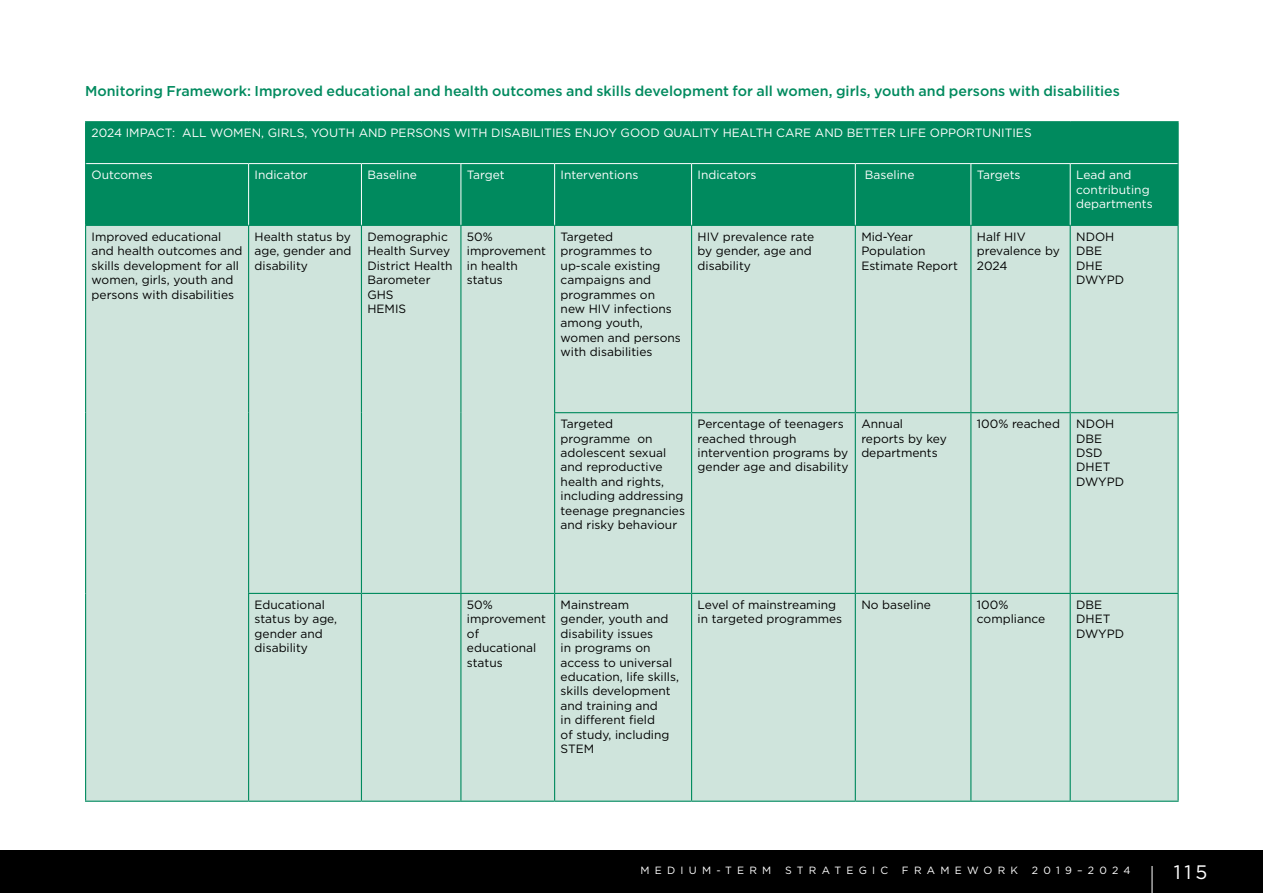
<style>
.page{position:relative;width:1263px;height:893px;background:#fff}
.page>*{position:absolute;margin:0;border:0;box-sizing:border-box;transform-origin:0 0}
.t1{font:19.5px "Gotham";color:#fff}
.t2{font:500 14.25px "Gotham";color:#008a5e}
.t3{font:12px/14.4px "Gotham";color:#000}
.t4{font:12px/14.4px "Gotham";color:#fff}
.t5{font:10.5px "Gotham";letter-spacing:.5em;color:#fff}
</style>
<div class="page">
<div style="left:0;top:850px;width:1263px;height:43px;background:#000"></div>
<svg style="left:1152px;top:866px;width:1px;height:27px"></svg>
<div style="left:86px;top:122px;width:1091px;height:103px;background:#008a5e"></div>
<div style="left:86px;top:226px;width:1091px;height:575px;background:#cfe4dc"></div>
<hr style="left:85px;top:121px;width:164px;height:1px;background:#008a5e">
<hr style="left:85px;top:122px;width:1px;height:42px;background:#008a5e">
<hr style="left:249px;top:121px;width:112px;height:1px;background:#008a5e">
<hr style="left:361px;top:121px;width:100px;height:1px;background:#008a5e">
<hr style="left:461px;top:121px;width:94px;height:1px;background:#008a5e">
<hr style="left:555px;top:121px;width:137px;height:1px;background:#008a5e">
<hr style="left:692px;top:121px;width:163px;height:1px;background:#008a5e">
<hr style="left:855px;top:121px;width:116px;height:1px;background:#008a5e">
<hr style="left:971px;top:121px;width:99px;height:1px;background:#008a5e">
<hr style="left:1070px;top:121px;width:109px;height:1px;background:#008a5e">
<hr style="left:1177px;top:122px;width:2px;height:42px;background:#008a5e">
<hr style="left:85px;top:164px;width:1px;height:61px;background:#008a5e">
<hr style="left:1177px;top:164px;width:2px;height:61px;background:#008a5e">
<hr style="left:85px;top:225px;width:164px;height:1px;background:#008a5e">
<hr style="left:85px;top:226px;width:1px;height:187px;background:#008a5e">
<hr style="left:249px;top:225px;width:112px;height:1px;background:#008a5e">
<hr style="left:248px;top:226px;width:1px;height:187px;background:#008a5e">
<hr style="left:361px;top:225px;width:100px;height:1px;background:#008a5e">
<hr style="left:361px;top:226px;width:1px;height:187px;background:#008a5e">
<hr style="left:461px;top:225px;width:94px;height:1px;background:#008a5e">
<hr style="left:460px;top:226px;width:1px;height:187px;background:#008a5e">
<hr style="left:555px;top:225px;width:137px;height:1px;background:#008a5e">
<hr style="left:554px;top:226px;width:1px;height:186px;background:#008a5e">
<hr style="left:692px;top:225px;width:163px;height:1px;background:#008a5e">
<hr style="left:691px;top:226px;width:1px;height:186px;background:#008a5e">
<hr style="left:855px;top:225px;width:116px;height:1px;background:#008a5e">
<hr style="left:855px;top:226px;width:1px;height:186px;background:#008a5e">
<hr style="left:971px;top:225px;width:99px;height:1px;background:#008a5e">
<hr style="left:970px;top:226px;width:1px;height:186px;background:#008a5e">
<hr style="left:1070px;top:225px;width:109px;height:1px;background:#008a5e">
<hr style="left:1070px;top:226px;width:1px;height:186px;background:#008a5e">
<hr style="left:1177px;top:226px;width:2px;height:186px;background:#008a5e">
<hr style="left:85px;top:413px;width:1px;height:180px;background:#008a5e">
<hr style="left:248px;top:413px;width:1px;height:180px;background:#008a5e">
<hr style="left:361px;top:413px;width:1px;height:180px;background:#008a5e">
<hr style="left:460px;top:413px;width:1px;height:180px;background:#008a5e">
<hr style="left:554px;top:412px;width:138px;height:1px;background:#008a5e">
<hr style="left:554px;top:413px;width:1px;height:180px;background:#008a5e">
<hr style="left:692px;top:412px;width:163px;height:1px;background:#008a5e">
<hr style="left:691px;top:413px;width:1px;height:180px;background:#008a5e">
<hr style="left:855px;top:412px;width:116px;height:1px;background:#008a5e">
<hr style="left:855px;top:413px;width:1px;height:180px;background:#008a5e">
<hr style="left:971px;top:412px;width:99px;height:1px;background:#008a5e">
<hr style="left:970px;top:413px;width:1px;height:180px;background:#008a5e">
<hr style="left:1070px;top:412px;width:109px;height:1px;background:#008a5e">
<hr style="left:1070px;top:413px;width:1px;height:180px;background:#008a5e">
<hr style="left:1177px;top:413px;width:2px;height:180px;background:#008a5e">
<hr style="left:85px;top:593px;width:1px;height:208px;background:#008a5e">
<hr style="left:248px;top:593px;width:113px;height:1px;background:#008a5e">
<hr style="left:248px;top:594px;width:1px;height:207px;background:#008a5e">
<hr style="left:361px;top:593px;width:100px;height:1px;background:#008a5e">
<hr style="left:361px;top:594px;width:1px;height:207px;background:#008a5e">
<hr style="left:461px;top:593px;width:94px;height:1px;background:#008a5e">
<hr style="left:460px;top:594px;width:1px;height:207px;background:#008a5e">
<hr style="left:555px;top:593px;width:137px;height:1px;background:#008a5e">
<hr style="left:554px;top:594px;width:1px;height:207px;background:#008a5e">
<hr style="left:692px;top:593px;width:163px;height:1px;background:#008a5e">
<hr style="left:691px;top:594px;width:1px;height:207px;background:#008a5e">
<hr style="left:855px;top:593px;width:116px;height:1px;background:#008a5e">
<hr style="left:855px;top:594px;width:1px;height:207px;background:#008a5e">
<hr style="left:971px;top:593px;width:99px;height:1px;background:#008a5e">
<hr style="left:970px;top:594px;width:1px;height:207px;background:#008a5e">
<hr style="left:1070px;top:593px;width:109px;height:1px;background:#008a5e">
<hr style="left:1070px;top:594px;width:1px;height:207px;background:#008a5e">
<hr style="left:1177px;top:594px;width:2px;height:207px;background:#008a5e">
<hr style="left:85px;top:801px;width:164px;height:1px;background:#008a5e">
<hr style="left:249px;top:801px;width:112px;height:1px;background:#008a5e">
<hr style="left:361px;top:801px;width:100px;height:1px;background:#008a5e">
<hr style="left:461px;top:801px;width:94px;height:1px;background:#008a5e">
<hr style="left:555px;top:801px;width:137px;height:1px;background:#008a5e">
<hr style="left:692px;top:801px;width:163px;height:1px;background:#008a5e">
<hr style="left:855px;top:801px;width:116px;height:1px;background:#008a5e">
<hr style="left:971px;top:801px;width:99px;height:1px;background:#008a5e">
<hr style="left:1070px;top:801px;width:109px;height:1px;background:#008a5e">
<hr style="left:86px;top:163px;width:163px;height:1px;background:#fff">
<hr style="left:249px;top:163px;width:112px;height:1px;background:#fff">
<hr style="left:248px;top:164px;width:1px;height:61px;background:#fff">
<hr style="left:361px;top:163px;width:100px;height:1px;background:#fff">
<hr style="left:361px;top:164px;width:1px;height:61px;background:#fff">
<hr style="left:461px;top:163px;width:94px;height:1px;background:#fff">
<hr style="left:460px;top:164px;width:1px;height:61px;background:#fff">
<hr style="left:555px;top:163px;width:137px;height:1px;background:#fff">
<hr style="left:554px;top:164px;width:1px;height:61px;background:#fff">
<hr style="left:692px;top:163px;width:163px;height:1px;background:#fff">
<hr style="left:691px;top:164px;width:1px;height:61px;background:#fff">
<hr style="left:855px;top:163px;width:116px;height:1px;background:#fff">
<hr style="left:855px;top:164px;width:1px;height:61px;background:#fff">
<hr style="left:971px;top:163px;width:99px;height:1px;background:#fff">
<hr style="left:970px;top:164px;width:1px;height:61px;background:#fff">
<hr style="left:1070px;top:163px;width:107px;height:1px;background:#fff">
<hr style="left:1070px;top:164px;width:1px;height:61px;background:#fff">
<p class="t2" style="left:85px;top:82px;width:1036px">Monitoring Framework: Improved educational and health outcomes and skills development for all women, girls, youth and persons with disabilities</p>
<p class="t4" style="left:92px;top:126px;width:941px">2024 IMPACT: ALL WOMEN, GIRLS, YOUTH AND PERSONS WITH DISABILITIES ENJOY GOOD QUALITY HEALTH CARE AND BETTER LIFE OPPORTUNITIES</p>
<p class="t4" style="left:92px;top:167px;width:63px">Outcomes</p>
<p class="t4" style="left:255px;top:167px;width:55px">Indicator</p>
<p class="t4" style="left:367px;top:167px;width:51px">Baseline</p>
<p class="t4" style="left:467px;top:167px;width:39px">Target</p>
<p class="t4" style="left:561px;top:167px;width:79px">Interventions</p>
<p class="t4" style="left:698px;top:167px;width:61px">Indicators</p>
<p class="t4" style="left:865px;top:167px;width:51px">Baseline</p>
<p class="t4" style="left:977px;top:167px;width:45px">Targets</p>
<p class="t4" style="left:1076px;top:167px;width:78px">Lead and contributing departments</p>
<p class="t3" style="left:92px;top:229px;width:152px">Improved educational and health outcomes and skills development for all women, girls, youth and persons with disabilities</p>
<p class="t3" style="left:255px;top:229px;width:98px;text-align:justify">Health status by age, gender and disability</p>
<p class="t3" style="left:367px;top:229px;width:87px">Demographic<br>Health Survey<br>District Health<br>Barometer<br>GHS<br>HEMIS</p>
<p class="t3" style="left:467px;top:229px;width:81px">50% improvement in health status</p>
<p class="t3" style="left:561px;top:229px;width:122px">Targeted programmes to up-scale existing campaigns and programmes on new HIV infections among youth, women and persons with disabilities</p>
<p class="t3" style="left:698px;top:229px;width:118px">HIV prevalence rate by gender, age and disability</p>
<p class="t3" style="left:861px;top:229px;width:98px">Mid-Year<br>Population<br>Estimate Report</p>
<p class="t3" style="left:977px;top:229px;width:84px">Half HIV prevalence by<br>2024</p>
<p class="t3" style="left:1076px;top:229px;width:49px">NDOH<br>DBE<br>DHE<br>DWYPD</p>
<p class="t3" style="left:561px;top:417px;width:126px">Targeted programme on adolescent sexual and reproductive health and rights, including addressing teenage pregnancies and risky behaviour</p>
<p class="t3" style="left:698px;top:417px;width:152px">Percentage of teenagers reached through intervention programs by gender age and disability</p>
<p class="t3" style="left:861px;top:417px;width:87px">Annual reports by key departments</p>
<p class="t3" style="left:977px;top:417px;width:85px">100% reached</p>
<p class="t3" style="left:1076px;top:417px;width:49px">NDOH<br>DBE<br>DSD<br>DHET<br>DWYPD</p>
<p class="t3" style="left:255px;top:597px;width:84px">Educational status by age, gender and disability</p>
<p class="t3" style="left:467px;top:597px;width:81px">50% improvement of educational status</p>
<p class="t3" style="left:561px;top:597px;width:120px">Mainstream<br>gender, youth and disability issues<br>in programs on access to universal education, life skills, skills development and training and<br>in different field<br>of study, including<br>STEM</p>
<p class="t3" style="left:698px;top:597px;width:146px">Level of mainstreaming in targeted programmes</p>
<p class="t3" style="left:861px;top:597px;width:71px">No baseline</p>
<p class="t3" style="left:977px;top:597px;width:70px">100% compliance</p>
<p class="t3" style="left:1076px;top:597px;width:49px">DBE<br>DHET<br>DWYPD</p>
<p class="t5" style="left:640px;top:864px;width:132px">MEDIUM-TERM</p>
<p class="t5" style="left:785px;top:864px;width:105px">STRATEGIC</p>
<p class="t5" style="left:902px;top:864px;width:118px">FRAMEWORK</p>
<p class="t5" style="left:1032px;top:864px;width:100px">2019–2024</p>
<h1 class="t1" style="left:1174px;top:859px;width:35px">115</h1>
</div>
